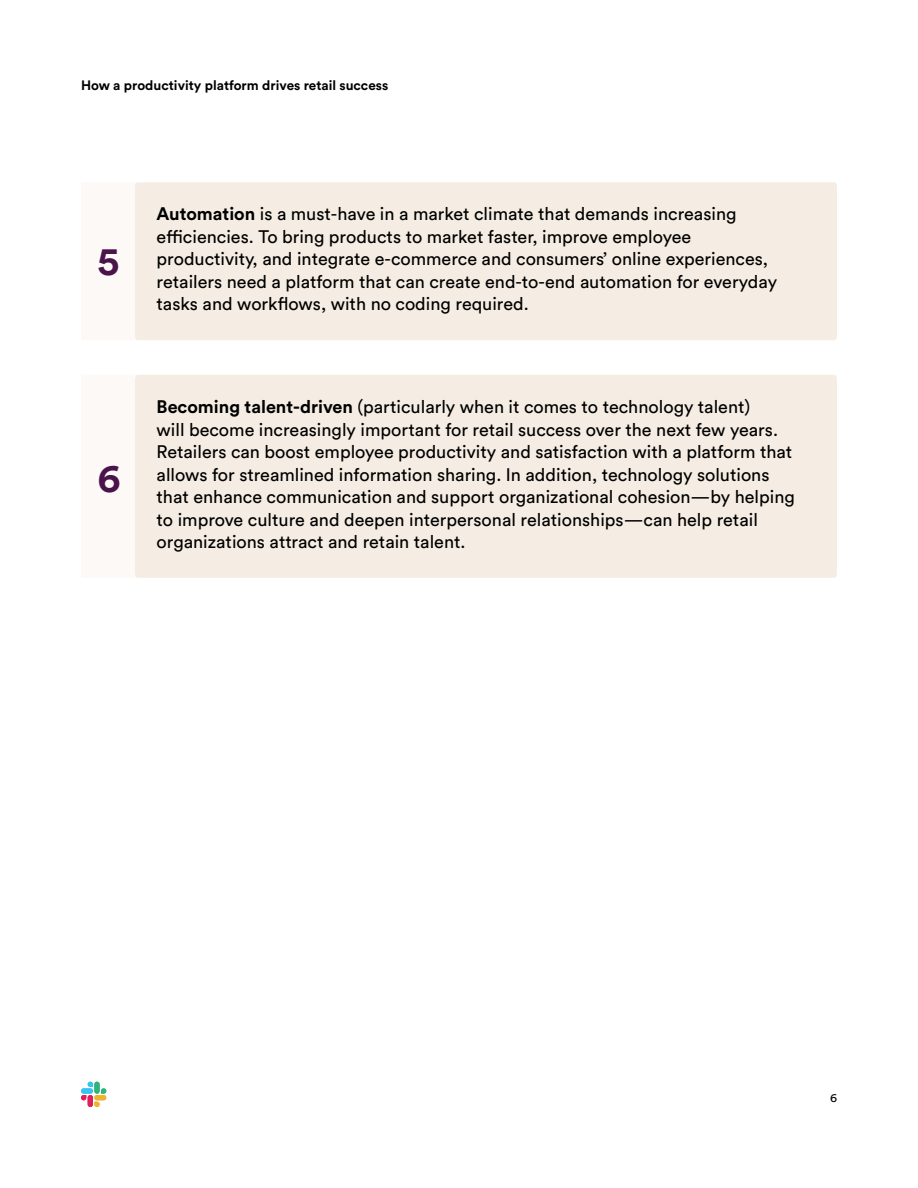
<style>
.page{position:relative;width:918px;height:1188px;background:#fff}
.page>*{position:absolute;margin:0;border:0;box-sizing:border-box;transform-origin:0 0}
.t1{font:700 39.6px "Slack Circular";color:#4a144a}
.t2{font:18px/22.5px "Slack Circular";color:#000}
.t3{font:700 13.5px "Slack Circular";color:#000}
.t4{font:12px "Slack Circular";color:#000}
.s1{font-weight:700}
</style>
<div class="page">
<svg style="left:81px;top:1095px;width:5px;height:5px"></svg>
<div style="left:88px;top:1095px;width:5px;height:12px;background:#e01f59;border-radius:3px"></div>
<svg style="left:88px;top:1082px;width:5px;height:5px"></svg>
<div style="left:81px;top:1088px;width:12px;height:6px;background:#36c4f0;border-radius:3px"></div>
<svg style="left:101px;top:1088px;width:5px;height:6px"></svg>
<div style="left:94px;top:1082px;width:6px;height:12px;background:#2eb57d;border-radius:3px"></div>
<svg style="left:94px;top:1102px;width:6px;height:5px"></svg>
<div style="left:94px;top:1095px;width:12px;height:5px;background:#edb32e;border-radius:3px"></div>
<div style="left:135px;top:182px;width:702px;height:158px;background:#f5ede3"></div>
<div style="left:135px;top:375px;width:702px;height:203px;background:#f5ede3"></div>
<p class="t3" style="left:81px;top:76px;width:309px">How a productivity platform drives retail success</p>
<h1 class="t1" style="left:98px;top:234px;width:23px">5</h1>
<h1 class="t1" style="left:98px;top:451px;width:25px">6</h1>
<p class="t2" style="left:157px;top:202px;width:622px"><span class="s1">Automation</span> is a must-have in a market climate that demands increasing efficiencies. To bring products to market faster, improve employee productivity, and integrate e-commerce and consumers’ online experiences, retailers need a platform that can create end-to-end automation for everyday tasks and workflows, with no coding required.</p>
<p class="t2" style="left:157px;top:395px;width:640px"><span class="s1">Becoming talent-driven</span> (particularly when it comes to technology talent)<br>will become increasingly important for retail success over the next few years.<br>Retailers can boost employee productivity and satisfaction with a platform that allows for streamlined information sharing. In addition, technology solutions that enhance communication and support organizational cohesion—by helping to improve culture and deepen interpersonal relationships—can help retail organizations attract and retain talent.</p>
<p class="t4" style="left:830px;top:1090px;width:8px">6</p>
</div>
